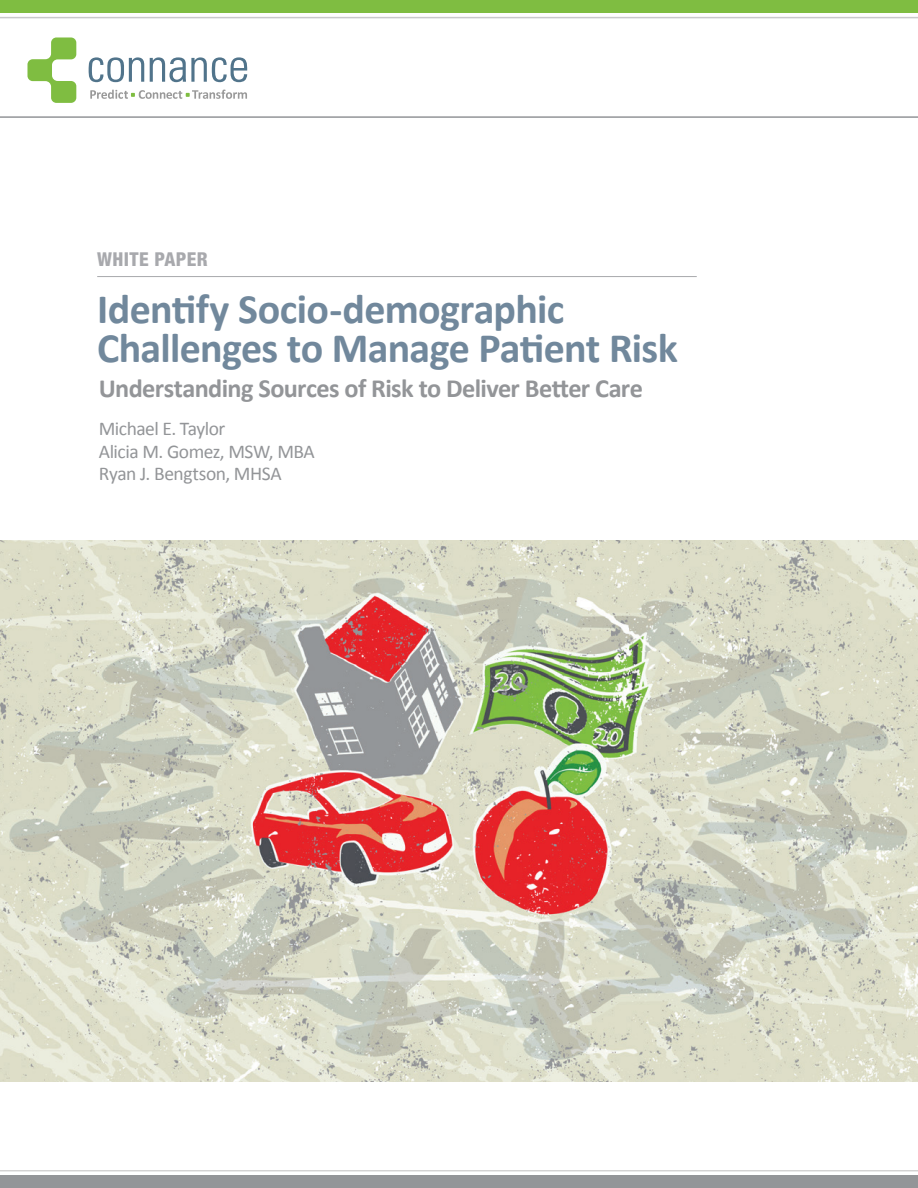
<style>
.page{position:relative;width:918px;height:1188px;background:#fff}
.page>*{position:absolute;margin:0;border:0;box-sizing:border-box;transform-origin:0 0}
.t1{font:700 42px/39px "Calibri";letter-spacing:-.015em;color:#71889c}
.t2{font:700 26.25px "Calibri";letter-spacing:-.025em;color:#939598}
.t3{font:19.5px/22.5px "Calibri";letter-spacing:-.025em;color:#939598}
.t4{font:800 condensed 19.2px "Helvetica Neue LT Std";letter-spacing:.02em;color:#a8a9ad}
</style>
<div class="page">
<img style="left:0;top:540px;width:918px;height:542px">
<hr style="left:97px;top:276px;width:600px;height:1px;background:#a8a9ad">
<div style="left:0;top:0;width:918px;height:12px;background:#7fbd41"></div>
<svg style="left:27px;top:38px;width:49px;height:65px"></svg>
<svg style="left:89px;top:57px;width:55px;height:25px"></svg>
<svg style="left:150px;top:57px;width:97px;height:25px"></svg>
<svg style="left:90px;top:90px;width:157px;height:9px"></svg>
<hr style="left:0;top:116px;width:918px;height:2px;background:#939598">
<hr style="left:0;top:17px;width:918px;height:1px;background:#939598">
<hr style="left:0;top:1170px;width:918px;height:2px;background:#231f20">
<div style="left:0;top:1175px;width:918px;height:13px;background:#939598"></div>
<p class="t4" style="left:97px;top:247px;width:112px">WHITE PAPER</p>
<h1 class="t1" style="left:97px;top:290px;width:582px">Identify Socio-demographic<br>Challenges to Manage Patient Risk</h1>
<h2 class="t2" style="left:99px;top:372px;width:546px">Understanding Sources of Risk to Deliver Better Care</h2>
<p class="t3" style="left:99px;top:418px;width:218px">Michael E. Taylor<br>Alicia M. Gomez, MSW, MBA<br>Ryan J. Bengtson, MHSA</p>
</div>
